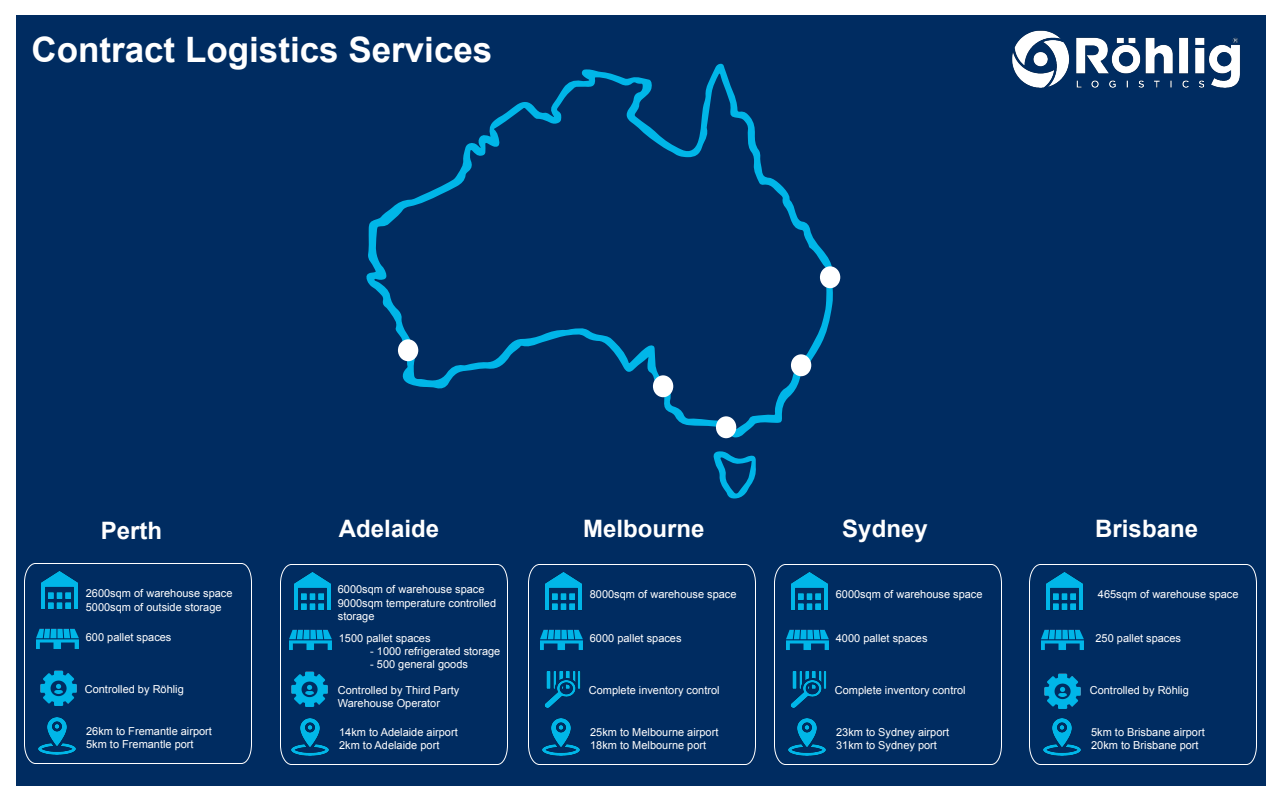
<style>
.page{position:relative;width:1280px;height:800px;background:#fff}
.page>*{position:absolute;margin:0;border:0;box-sizing:border-box;transform-origin:0 0}
.t1{font:700 35px "Arial";color:#fff}
.t2{font:700 24px "Arial";color:#fff}
.t3{font:11px/13.2px "Arial";color:#fff}
</style>
<div class="page">
<div style="left:16px;top:15px;width:1250px;height:771px;background:#002c61"></div>
<svg style="left:366px;top:63px;width:467px;height:376px"></svg>
<svg style="left:713px;top:451px;width:43px;height:48px"></svg>
<svg style="left:774px;top:564px;width:228px;height:201px"></svg>
<div style="left:398px;top:339px;width:20px;height:22px;background:#fff;border-radius:50%"></div>
<div style="left:653px;top:375px;width:20px;height:22px;background:#fff;border-radius:50%"></div>
<div style="left:716px;top:416px;width:20px;height:22px;background:#fff;border-radius:50%"></div>
<div style="left:791px;top:354px;width:20px;height:22px;background:#fff;border-radius:50%"></div>
<div style="left:820px;top:266px;width:20px;height:22px;background:#fff;border-radius:50%"></div>
<img style="left:1012px;top:30px;width:228px;height:58px">
<svg style="left:528px;top:564px;width:228px;height:201px"></svg>
<svg style="left:280px;top:564px;width:228px;height:201px"></svg>
<svg style="left:24px;top:563px;width:228px;height:201px"></svg>
<svg style="left:1029px;top:564px;width:228px;height:201px"></svg>
<img style="left:285px;top:667px;width:48px;height:46px">
<img style="left:1038px;top:669px;width:48px;height:46px">
<h1 class="t1" style="left:31px;top:27px;width:462px">Contract Logistics Services</h1>
<h2 class="t2" style="left:101px;top:514px;width:63px">Perth</h2>
<h2 class="t2" style="left:339px;top:513px;width:102px">Adelaide</h2>
<h2 class="t2" style="left:583px;top:513px;width:123px">Melbourne</h2>
<h2 class="t2" style="left:842px;top:513px;width:87px">Sydney</h2>
<h2 class="t2" style="left:1095px;top:513px;width:104px">Brisbane</h2>
<p class="t3" style="left:86px;top:587px;width:148px">2600sqm of warehouse space<br>5000sqm of outside storage</p>
<p class="t3" style="left:86px;top:631px;width:87px">600 pallet spaces</p>
<p class="t3" style="left:85px;top:683px;width:101px">Controlled by Röhlig</p>
<p class="t3" style="left:86px;top:725px;width:127px">26km to Fremantle airport<br>5km to Fremantle port</p>
<p class="t3" style="left:338px;top:583px;width:160px">6000sqm of warehouse space<br>9000sqm temperature controlled storage</p>
<p class="t3" style="left:339px;top:632px;width:93px">1500 pallet spaces</p>
<p class="t3" style="left:370px;top:645px;width:132px">- 1000 refrigerated storage</p>
<p class="t3" style="left:370px;top:658px;width:99px">- 500 general goods</p>
<p class="t3" style="left:338px;top:684px;width:123px">Controlled by Third Party<br>Warehouse Operator</p>
<p class="t3" style="left:339px;top:726px;width:120px">14km to Adelaide airport<br>2km to Adelaide port</p>
<p class="t3" style="left:590px;top:588px;width:148px">8000sqm of warehouse space</p>
<p class="t3" style="left:590px;top:632px;width:93px">6000 pallet spaces</p>
<p class="t3" style="left:589px;top:684px;width:132px">Complete inventory control</p>
<p class="t3" style="left:590px;top:726px;width:130px">25km to Melbourne airport<br>18km to Melbourne port</p>
<p class="t3" style="left:836px;top:588px;width:148px">6000sqm of warehouse space</p>
<p class="t3" style="left:836px;top:632px;width:93px">4000 pallet spaces</p>
<p class="t3" style="left:835px;top:684px;width:132px">Complete inventory control</p>
<p class="t3" style="left:836px;top:726px;width:115px">23km to Sydney airport<br>31km to Sydney port</p>
<p class="t3" style="left:1098px;top:588px;width:142px">465sqm of warehouse space</p>
<p class="t3" style="left:1095px;top:632px;width:87px">250 pallet spaces</p>
<p class="t3" style="left:1090px;top:684px;width:101px">Controlled by Röhlig</p>
<p class="t3" style="left:1091px;top:726px;width:115px">5km to Brisbane airport<br>20km to Brisbane port</p>
</div>
